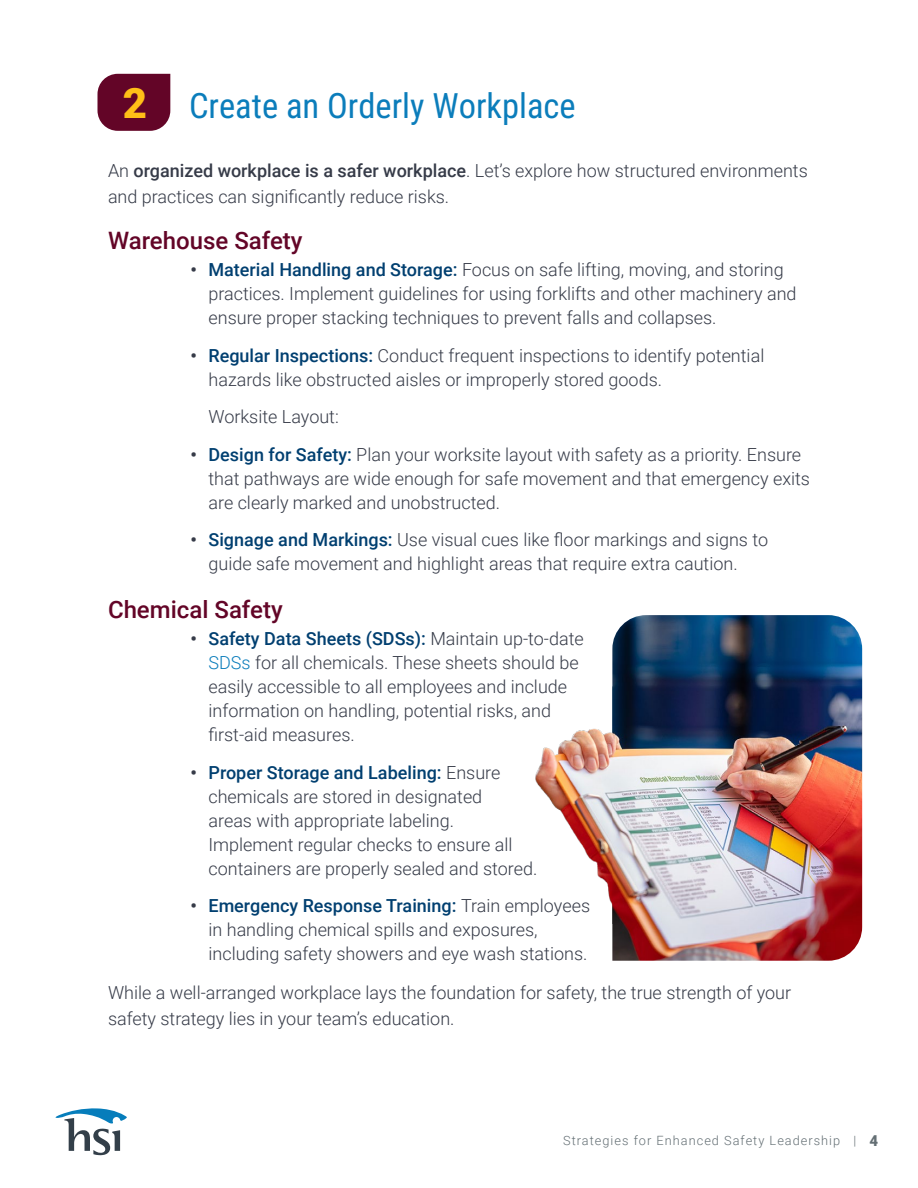
<style>
.page{position:relative;width:918px;height:1188px;background:#fff}
.page>*{position:absolute;margin:0;border:0;box-sizing:border-box;transform-origin:0 0}
.Paragraph{font:34.5px "Roboto Condensed";color:#0b7dbb}
.Paragraph-2{font:500 24px "Roboto";color:#630527}
.Paragraph-3{font:300 18px/24px "Roboto";color:#363b48}
.t1{font:300 12.75px "Roboto";letter-spacing:.08em;color:#646f74}
.s1{font-family:"Roboto";font-weight:900;font-size:42px;color:#ffbf17}
.s2{font-weight:500}
.s3{font-weight:700}
.s4{font-weight:500;color:#003f70}
.s5{color:#0b7dbb}
.s6{font-weight:900;font-size:15px}
</style>
<div class="page">
<svg style="left:55px;top:1108px;width:72px;height:47px"></svg>
<svg style="left:98px;top:74px;width:72px;height:57px;background:#6c1434"></svg>
<img style="left:535px;top:728px;width:77px;height:177px">
<img style="left:612px;top:615px;width:250px;height:346px">
<p class="Paragraph" style="left:123px;top:81px;width:454px"><span class="s1">2</span> Create an Orderly Workplace</p>
<p class="Paragraph-3" style="left:108px;top:157px;width:701px;line-height:25.5px">An <span class="s2">organized workplace is a safer workplace</span>. Let’s explore how structured environments and practices can significantly reduce risks.</p>
<p class="Paragraph-2" style="left:108px;top:224px;width:196px">Warehouse Safety</p>
<p class="Paragraph-3" style="left:208px;top:257px;width:590px;text-indent:-18px"><span class="s3">•</span> <span class="s4">Material Handling and Storage:</span> Focus on safe lifting, moving, and storing practices. Implement guidelines for using forklifts and other machinery and ensure proper stacking techniques to prevent falls and collapses.</p>
<p class="Paragraph-3" style="left:208px;top:343px;width:557px;text-indent:-18px"><span class="s3">•</span> <span class="s4">Regular Inspections:</span> Conduct frequent inspections to identify potential hazards like obstructed aisles or improperly stored goods.</p>
<p class="Paragraph-3" style="left:208px;top:404px;width:132px">Worksite Layout:</p>
<p class="Paragraph-3" style="left:208px;top:442px;width:603px;text-indent:-18px"><span class="s3">•</span> <span class="s4">Design for Safety:</span> Plan your worksite layout with safety as a priority. Ensure that pathways are wide enough for safe movement and that emergency exits are clearly marked and unobstructed.</p>
<p class="Paragraph-3" style="left:208px;top:527px;width:561px;text-indent:-18px"><span class="s3">•</span> <span class="s4">Signage and Markings:</span> Use visual cues like floor markings and signs to guide safe movement and highlight areas that require extra caution.</p>
<p class="Paragraph-2" style="left:108px;top:593px;width:176px">Chemical Safety</p>
<p class="Paragraph-3" style="left:208px;top:626px;width:377px;text-indent:-18px"><span class="s3">•</span> <span class="s4">Safety Data Sheets (SDSs):</span> Maintain up-to-date <span class="s5">SDSs</span> for all chemicals. These sheets should be easily accessible to all employees and include information on handling, potential risks, and first-aid measures.</p>
<p class="Paragraph-3" style="left:208px;top:760px;width:330px;text-indent:-18px"><span class="s3">•</span> <span class="s4">Proper Storage and Labeling:</span> Ensure chemicals are stored in designated<br>areas with appropriate labeling.<br>Implement regular checks to ensure all containers are properly sealed and stored.</p>
<p class="Paragraph-3" style="left:208px;top:893px;width:383px;text-indent:-18px"><span class="s3">•</span> <span class="s4">Emergency Response Training:</span> Train employees in handling chemical spills and exposures, including safety showers and eye wash stations.</p>
<p class="Paragraph-3" style="left:108px;top:979px;width:685px;line-height:25.5px">While a well-arranged workplace lays the foundation for safety, the true strength of your safety strategy lies in your team’s education.</p>
<p class="t1" style="left:563px;top:1132px;width:316px">Strategies for Enhanced Safety Leadership | <span class="s6">4</span></p>
</div>
